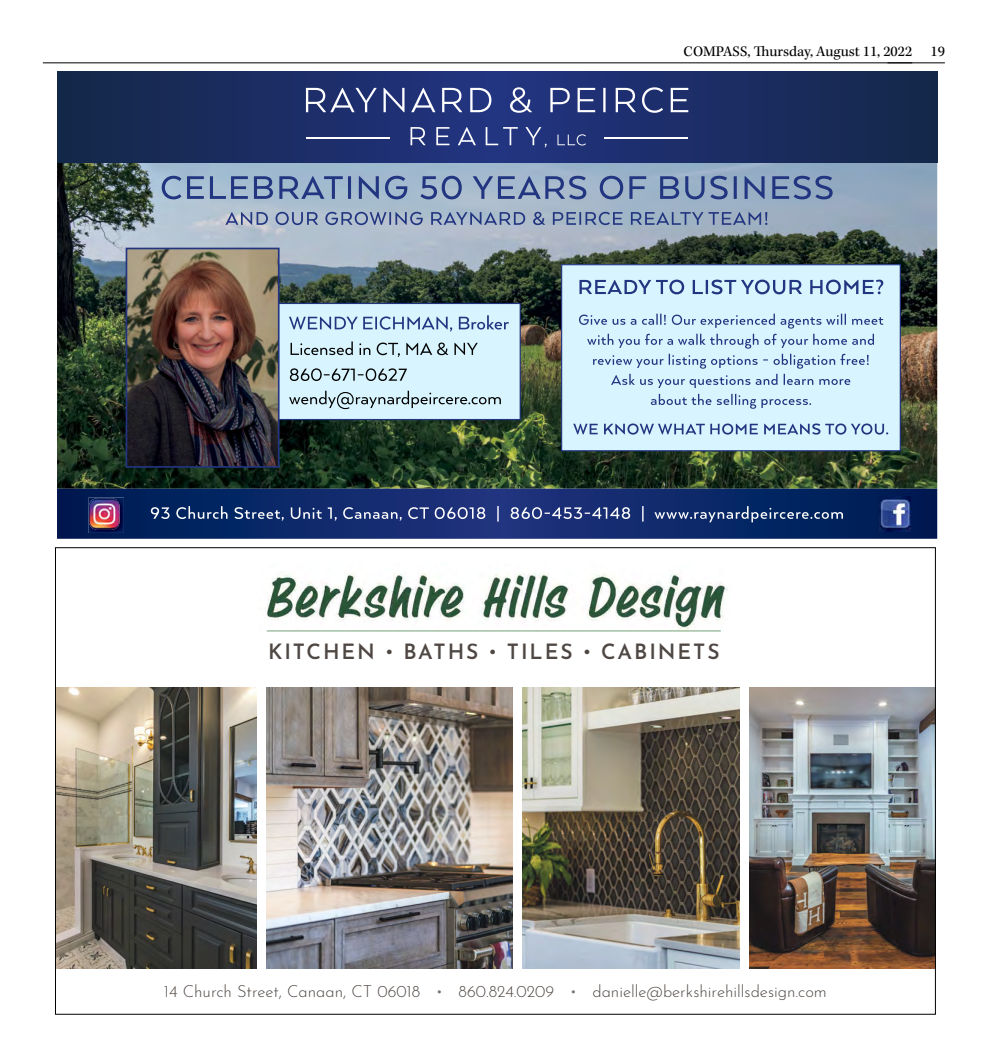
<style>
.page{position:relative;width:990px;height:1058px;background:#fff}
.page>*{position:absolute;margin:0;border:0;box-sizing:border-box;transform-origin:0 0}
.t1{font:600 21px "Josefin Sans";letter-spacing:.09em;color:#4e4743}
.t2{font:300 16.5px "Josefin Sans";color:#4e4743}
.t3{font:15px "Kepler Std";color:#000}
.s1{font-size:16.25px}
.s2{color:#777270}
</style>
<div class="page">
<hr style="left:888px;top:63px;width:57px;height:1px;background:#000">
<hr style="left:43px;top:63px;width:869px;height:1px;background:#000">
<img style="left:267px;top:687px;width:246px;height:281px">
<img style="left:523px;top:687px;width:216px;height:281px">
<img style="left:57px;top:687px;width:199px;height:281px">
<img style="left:749px;top:687px;width:185px;height:281px">
<img style="left:266px;top:573px;width:462px;height:58px">
<hr style="left:267px;top:630px;width:454px;height:1px;background:#8aae8d">
<img style="left:57px;top:163px;width:880px;height:326px">
<svg style="left:57px;top:489px;width:880px;height:50px;background:#0d2867"></svg>
<div style="left:155px;top:303px;width:365px;height:116px;background:#d8f4fe"></div>
<div style="left:155px;top:303px;width:366px;height:117px;border:1px solid #223580"></div>
<div style="left:562px;top:265px;width:338px;height:186px;background:#d8f4fe"></div>
<div style="left:561px;top:264px;width:340px;height:187px;border:1px solid #223580"></div>
<img style="left:879px;top:496px;width:31px;height:35px">
<img style="left:88px;top:497px;width:36px;height:36px">
<img style="left:89px;top:498px;width:31px;height:32px">
<img style="left:129px;top:251px;width:148px;height:214px">
<div style="left:126px;top:248px;width:154px;height:220px;border:2px solid #223580"></div>
<svg style="left:57px;top:72px;width:880px;height:91px;background:#1a2d61"></svg>
<svg style="left:306px;top:87px;width:382px;height:26px;background:#4d5b91"></svg>
<svg style="left:411px;top:127px;width:175px;height:20px;background:#3e4e8c"></svg>
<hr style="left:306px;top:138px;width:84px;height:1px;background:#fff">
<hr style="left:605px;top:138px;width:83px;height:1px;background:#fff">
<svg style="left:289px;top:391px;width:212px;height:18px"></svg>
<svg style="left:290px;top:368px;width:117px;height:13px"></svg>
<svg style="left:291px;top:341px;width:187px;height:16px"></svg>
<svg style="left:289px;top:315px;width:220px;height:16px"></svg>
<svg style="left:151px;top:506px;width:692px;height:16px;background:#384e85"></svg>
<svg style="left:225px;top:212px;width:542px;height:13px;background:#8394b4"></svg>
<svg style="left:162px;top:176px;width:671px;height:23px;background:#7b90b4"></svg>
<svg style="left:573px;top:423px;width:315px;height:11px"></svg>
<svg style="left:651px;top:394px;width:160px;height:15px"></svg>
<svg style="left:593px;top:354px;width:276px;height:34px"></svg>
<svg style="left:587px;top:334px;width:287px;height:14px"></svg>
<svg style="left:579px;top:314px;width:304px;height:14px"></svg>
<svg style="left:579px;top:279px;width:304px;height:15px"></svg>
<p class="t3" style="left:684px;top:43px;width:230px">COMPASS, Thursday, August 11, 2022</p>
<p class="t3" style="left:931px;top:43px;width:16px">19</p>
<p class="t1" style="left:268px;top:634px;width:453px">KITCHEN <span class="s1">•</span> BATHS <span class="s1">•</span> TILES <span class="s1">•</span> CABINETS</p>
<p class="t2" style="left:164px;top:978px;width:664px">14 Church Street, Canaan, CT 06018 <span class="s2">•</span> 860.824.0209 <span class="s2">•</span> danielle@berkshirehillsdesign.com</p>
</div>
